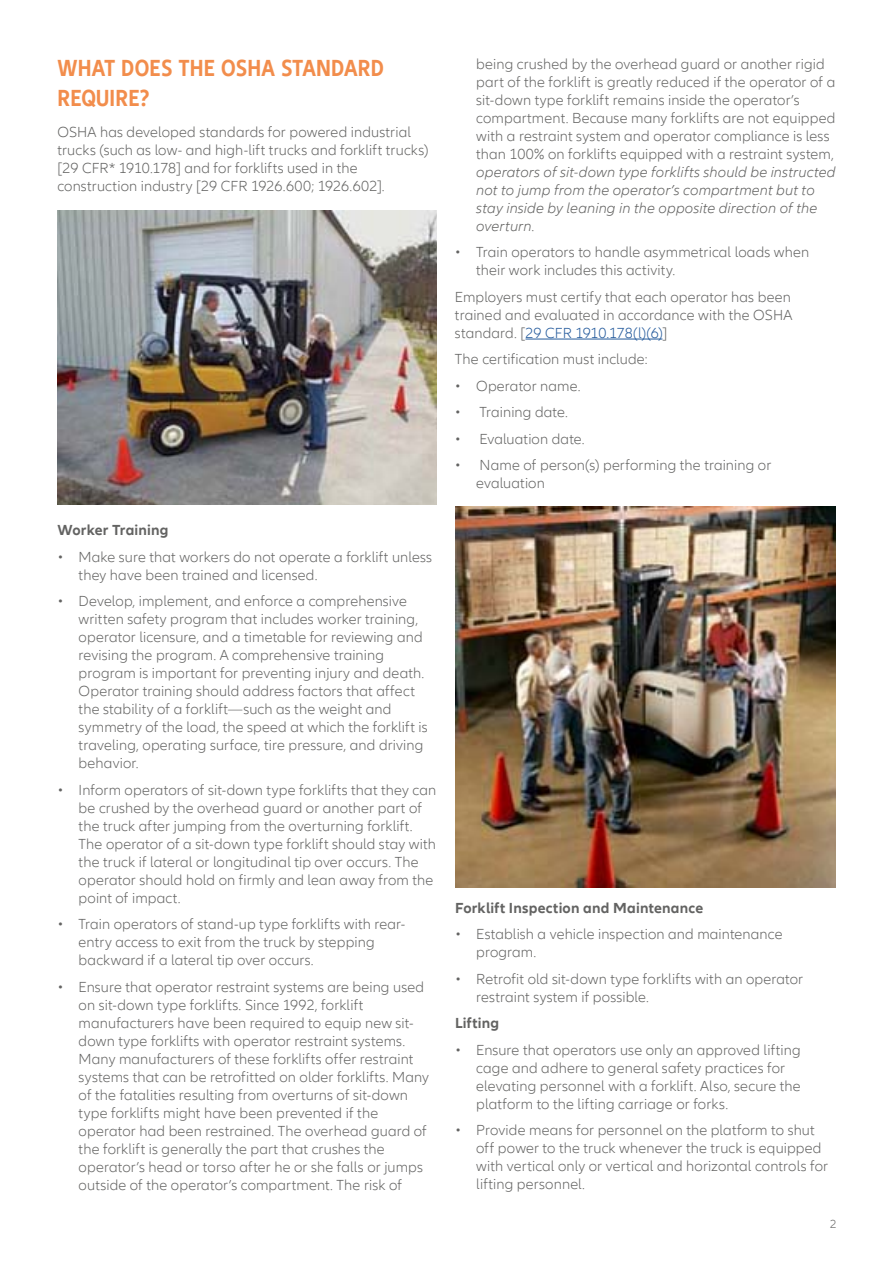
<style>
.page{position:relative;width:893px;height:1263px;background:#fff}
.page>*{position:absolute;margin:0;border:0;box-sizing:border-box;transform-origin:0 0}
.t1{font:700 condensed 24px/30px "Allianz Neo";letter-spacing:.01em;color:#f28d4c}
.t2{font:300 15px/18px "Allianz Neo";letter-spacing:.01em;color:#636362}
.t3{font:italic 300 15px/18px "Allianz Neo";letter-spacing:.01em;color:#636362}
.t4{font:700 15px "Allianz Neo";letter-spacing:.015em;color:#636362}
.t5{font:300 12px "Allianz Neo";color:#636362}
.s1{font-style:normal}
.s2{color:#245a9c}
</style>
<div class="page">
<img style="left:57px;top:210px;width:379px;height:295px">
<hr style="left:525px;top:339px;width:137px;height:1px;background:#245a9c">
<img style="left:455px;top:506px;width:381px;height:381px">
<h1 class="t1" style="left:57px;top:53px;width:328px">WHAT DOES THE OSHA STANDARD<br>REQUIRE?</h1>
<p class="t2" style="left:57px;top:123px;width:373px">OSHA has developed standards for powered industrial trucks (such as low- and high-lift trucks and forklift trucks) [29 CFR* 1910.178] and for forklifts used in the construction industry [29 CFR 1926.600; 1926.602].</p>
<p class="t4" style="left:57px;top:521px;width:113px">Worker Training</p>
<p class="t2" style="left:79px;top:548px;width:355px;text-indent:-21px">• Make sure that workers do not operate a forklift unless they have been trained and licensed.</p>
<p class="t2" style="left:79px;top:593px;width:351px;text-indent:-21px">• Develop, implement, and enforce a comprehensive written safety program that includes worker training, operator licensure, and a timetable for reviewing and revising the program. A comprehensive training program is important for preventing injury and death.<br>Operator training should address factors that affect the stability of a forklift—such as the weight and symmetry of the load, the speed at which the forklift is traveling, operating surface, tire pressure, and driving behavior.</p>
<p class="t2" style="left:79px;top:781px;width:359px;text-indent:-21px">• Inform operators of sit-down type forklifts that they can be crushed by the overhead guard or another part of the truck after jumping from the overturning forklift.<br>The operator of a sit-down type forklift should stay with the truck if lateral or longitudinal tip over occurs. The operator should hold on firmly and lean away from the point of impact.</p>
<p class="t2" style="left:79px;top:916px;width:328px;text-indent:-21px">• Train operators of stand-up type forklifts with rear&shy;entry access to exit from the truck by stepping backward if a lateral tip over occurs.</p>
<p class="t2" style="left:79px;top:978px;width:352px;text-indent:-21px">• Ensure that operator restraint systems are being used on sit-down type forklifts. Since 1992, forklift manufacturers have been required to equip new sit&shy;down type forklifts with operator restraint systems.<br>Many manufacturers of these forklifts offer restraint systems that can be retrofitted on older forklifts. Many of the fatalities resulting from overturns of sit-down type forklifts might have been prevented if the operator had been restrained. The overhead guard of the forklift is generally the part that crushes the operator’s head or torso after he or she falls or jumps outside of the operator’s compartment. The risk of</p>
<p class="t2" style="left:476px;top:55px;width:361px">being crushed by the overhead guard or another rigid part of the forklift is greatly reduced if the operator of a sit-down type forklift remains inside the operator’s compartment. Because many forklifts are not equipped with a restraint system and operator compliance is less than 100% on forklifts equipped with a restraint system,</p>
<p class="t3" style="left:476px;top:163px;width:361px">operators of sit-down type forklifts should be instructed not to jump from the operator’s compartment but to stay inside by leaning in the opposite direction of the overturn<span class="s1">.</span></p>
<p class="t2" style="left:476px;top:244px;width:334px;text-indent:-21px">• Train operators to handle asymmetrical loads when their work includes this activity.</p>
<p class="t2" style="left:455px;top:288px;width:339px;text-align:justify">Employers must certify that each operator has been trained and evaluated in accordance with the OSHA standard. [<span class="s2">29 CFR 1910.178(l)(6)</span>]</p>
<p class="t2" style="left:455px;top:351px;width:194px">The certification must include:</p>
<p class="t2" style="left:455px;top:377px;width:127px">• Operator name.</p>
<p class="t2" style="left:455px;top:404px;width:115px">• Training date.</p>
<p class="t2" style="left:455px;top:430px;width:131px">• Evaluation date.</p>
<p class="t2" style="left:476px;top:457px;width:297px;text-indent:-21px">• Name of person(s) performing the training or evaluation</p>
<p class="t4" style="left:455px;top:899px;width:250px">Forklift Inspection and Maintenance</p>
<p class="t2" style="left:476px;top:925px;width:308px;text-indent:-21px">• Establish a vehicle inspection and maintenance program.</p>
<p class="t2" style="left:476px;top:970px;width:328px;text-indent:-21px">• Retrofit old sit-down type forklifts with an operator restraint system if possible.</p>
<p class="t4" style="left:455px;top:1014px;width:46px">Lifting</p>
<p class="t2" style="left:476px;top:1041px;width:326px;text-indent:-21px">• Ensure that operators use only an approved lifting cage and adhere to general safety practices for elevating personnel with a forklift. Also, secure the platform to the lifting carriage or forks.</p>
<p class="t2" style="left:476px;top:1121px;width:353px;text-indent:-21px">• Provide means for personnel on the platform to shut off power to the truck whenever the truck is equipped with vertical only or vertical and horizontal controls for lifting personnel.</p>
<p class="t5" style="left:830px;top:1217px;width:8px">2</p>
</div>
